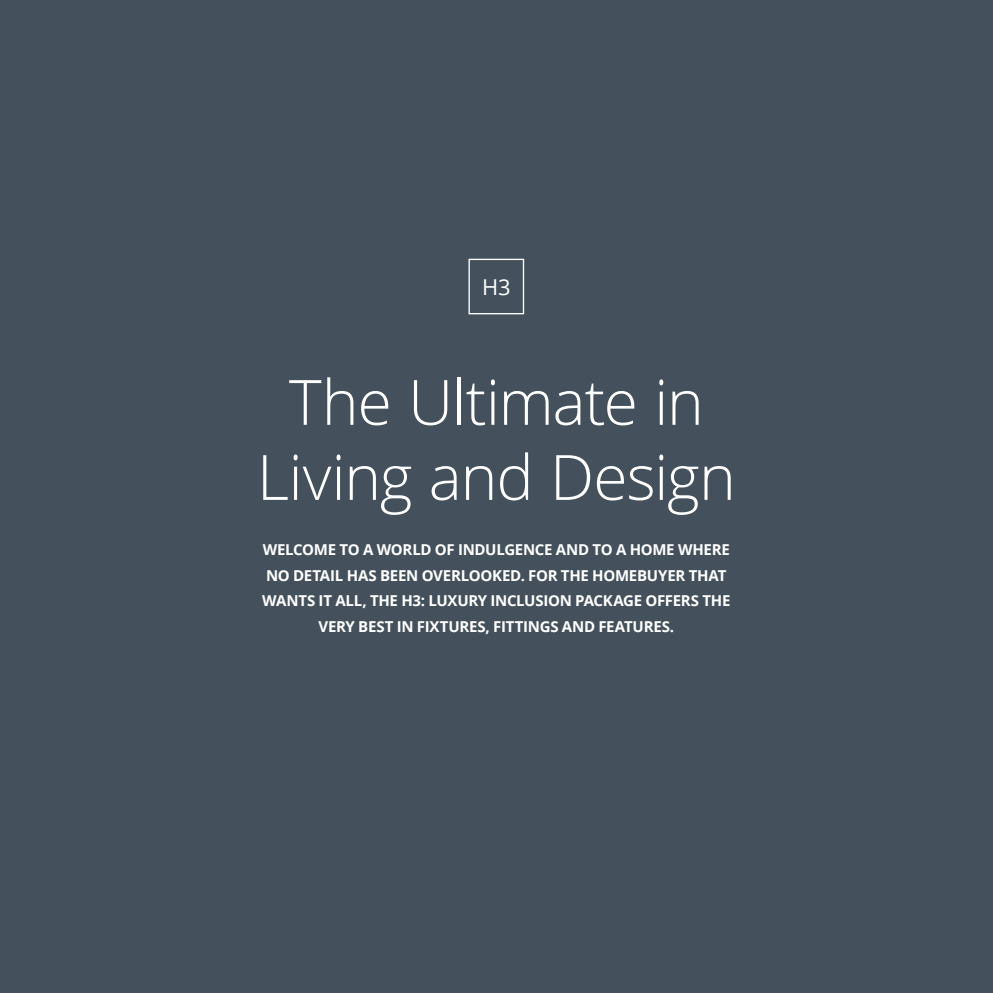
<style>
.page{position:relative;width:993px;height:993px;background:#fff}
.page>*{position:absolute;margin:0;border:0;box-sizing:border-box;transform-origin:0 0}
.t1{font:300 62.5px/75px "Open Sans";letter-spacing:-.015em;color:#fff;text-align:center}
.t2{font:21.88px "Open Sans";color:#fff}
.t3{font:700 15px/25.5px "Open Sans";letter-spacing:-.02em;color:#fff;text-align:center}
</style>
<div class="page">
<div style="left:0;top:0;width:992px;height:992px;background:#44515c"></div>
<div style="left:468px;top:258px;width:56px;height:56px;border:1px solid #fff"></div>
<h2 class="t2" style="left:482px;top:272px;width:30px">H3</h2>
<h1 class="t1" style="left:257px;top:363px;width:480px">The Ultimate in<br>Living and Design</h1>
<p class="t3" style="left:262px;top:536px;width:469px">WELCOME TO A WORLD OF INDULGENCE AND TO A HOME WHERE NO DETAIL HAS BEEN OVERLOOKED. FOR THE HOMEBUYER THAT WANTS IT ALL, THE H3: LUXURY INCLUSION PACKAGE OFFERS THE VERY BEST IN FIXTURES, FITTINGS AND FEATURES.</p>
</div>
